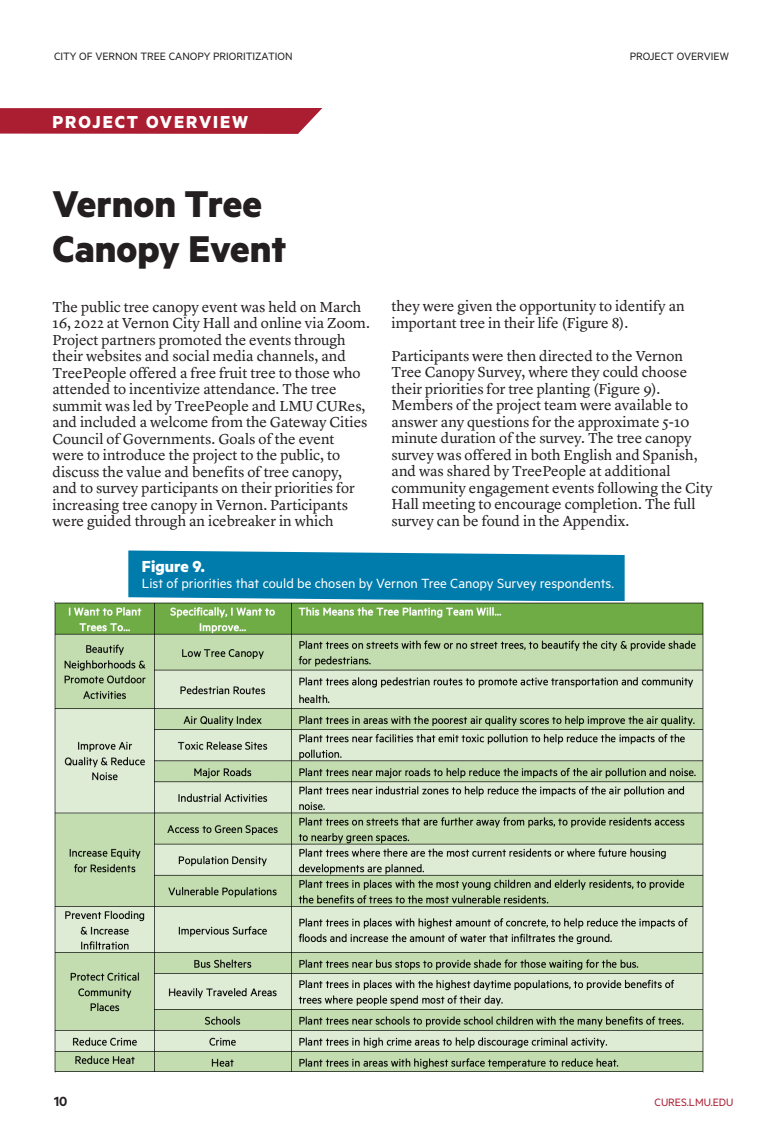
<style>
.page{position:relative;width:783px;height:1134px;background:#fff}
.page>*{position:absolute;margin:0;border:0;box-sizing:border-box;transform-origin:0 0}
.Body_1{font:700 42px/45px "Metric";color:#231f20}
.Main_title_-_Metric{font:700 19.5px "Metric";letter-spacing:.1em;color:#fff}
.box_text{font:700 18px "Metric";color:#fff}
.Body_1-2{font:15px/16.5px "Lyon Text";color:#231f20}
.box_text-2{font:15px "Metric";color:#fff}
.t1{font:600 15px "Metric";color:#231f20}
.t2{font:12px "Metric";color:#231f20}
.t3{font:12px "Metric";color:#ab1d31}
</style>
<div class="page">
<svg style="left:0;top:108px;width:322px;height:26px;background:#ae273a"></svg>
<svg style="left:128px;top:550px;width:497px;height:51px;background:#1587b3"></svg>
<img style="left:54px;top:602px;width:649px;height:470px">
<p class="t2" style="left:54px;top:50px;width:240px">CITY OF VERNON TREE CANOPY PRIORITIZATION</p>
<p class="Main_title_-_Metric" style="left:54px;top:99px;width:164px">STUDY FINDINGS</p>
<p class="Main_title_-_Metric" style="left:52px;top:110px;width:197px">PROJECT OVERVIEW</p>
<p class="t2" style="left:630px;top:50px;width:101px">PROJECT OVERVIEW</p>
<p class="Body_1" style="left:52px;top:180px;width:235px">Vernon Tree<br>Canopy Event</p>
<p class="Body_1-2" style="left:52px;top:297px;width:319px">The public tree canopy event was held on March 16, 2022 at Vernon City Hall and online via Zoom.<br>Project partners promoted the events through their websites and social media channels, and TreePeople offered a free fruit tree to those who attended to incentivize attendance. The tree summit was led by TreePeople and LMU CURes, and included a welcome from the Gateway Cities Council of Governments. Goals of the event<br>were to introduce the project to the public, to discuss the value and benefits of tree canopy, and to survey participants on their priorities for increasing tree canopy in Vernon. Participants were guided through an icebreaker in which</p>
<p class="Body_1-2" style="left:392px;top:297px;width:295px">they were given the opportunity to identify an important tree in their life (Figure 8).</p>
<p class="Body_1-2" style="left:392px;top:346px;width:323px">Participants were then directed to the Vernon Tree Canopy Survey, where they could choose their priorities for tree planting (Figure 9).<br>Members of the project team were available to answer any questions for the approximate 5-10 minute duration of the survey. The tree canopy survey was offered in both English and Spanish, and was shared by TreePeople at additional community engagement events following the City Hall meeting to encourage completion. The full survey can be found in the Appendix.</p>
<p class="box_text" style="left:142px;top:555px;width:64px">Figure 9.</p>
<p class="box_text-2" style="left:142px;top:575px;width:474px">List of priorities that could be chosen by Vernon Tree Canopy Survey respondents.</p>
<p class="t1" style="left:54px;top:1093px;width:15px">10</p>
<p class="t3" style="left:655px;top:1095px;width:80px">CURES.LMU.EDU</p>
</div>
